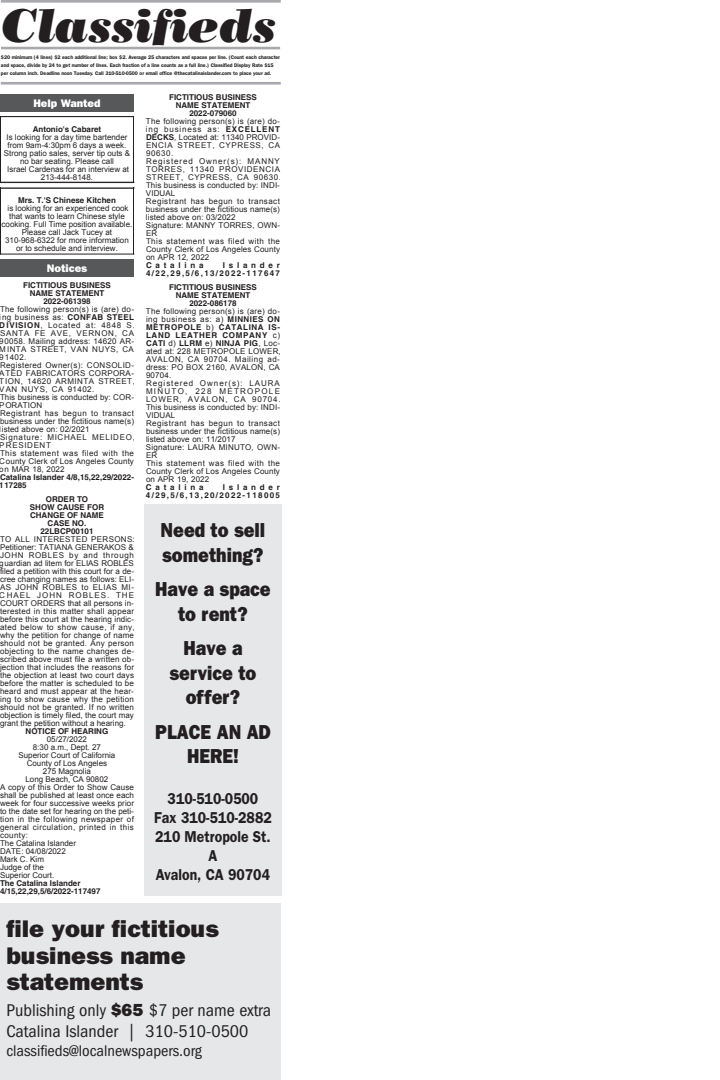
<style>
.page{position:relative;width:720px;height:1080px;background:#fff}
.page>*{position:absolute;margin:0;border:0;box-sizing:border-box;transform-origin:0 0}
.t1{font:italic 47.2px "Bodoni Poster";letter-spacing:-.01em;color:#231f20}
.t2{font:800 24.2px/26.4px "Franklin Gothic";color:#231f20}
.t3{font:800 20.3px/24.4px "Franklin Gothic";color:#231f20;text-align:center;scale:.88 1}
.t4{font:condensed 17.6px/21.1px "Franklin Gothic";color:#231f20}
.t5{font:condensed 16px "Franklin Gothic";color:#231f20}
.t6{font:600 15.8px/19px "Franklin Gothic";color:#231f20;text-align:center;scale:.88 1}
.t7{font:800 11px "Franklin Gothic";color:#fff}
.t8{font:8px/8px "Arial";letter-spacing:.015em;color:#231f20}
.t9{font:8px/8px "Arial";letter-spacing:.04em;color:#231f20}
.t10{font:700 8px/8px "Helvetica";color:#231f20;text-align:center}
.t11{font:700 8px/8px "Helvetica";letter-spacing:.17em;color:#231f20;text-align:right}
.t12{font:8px "Arial";letter-spacing:.045em;color:#231f20}
.t13{font:700 8px "Helvetica";letter-spacing:.47em;color:#231f20}
.t14{font:600 5.2px/7.9px "Franklin Gothic";letter-spacing:-.015em;color:#231f20}
.s1{font-family:"Helvetica";font-weight:700}
.s2{font-family:"Arial";font-weight:400}
.s3{font-weight:800;font-stretch:normal}
</style>
<div class="page">
<div style="left:0;top:904px;width:280px;height:176px;background:#e6e7e9"></div>
<hr style="left:1px;top:47px;width:279px;height:2px;background:#a8a9ad">
<hr style="left:1px;top:82px;width:280px;height:3px;background:#a8a9ad">
<hr style="left:1px;top:0;width:280px;height:3px;background:#a8a9ad">
<div style="left:144px;top:505px;width:138px;height:391px;background:#e6e7e9"></div>
<div style="left:0;top:94px;width:134px;height:18px;background:#57585a"></div>
<div style="left:0;top:116px;width:134px;height:67px;border:1px solid #231f20"></div>
<div style="left:0;top:188px;width:134px;height:67px;border:1px solid #231f20"></div>
<div style="left:0;top:259px;width:134px;height:18px;background:#57585a"></div>
<h1 class="t1" style="left:1px;top:-3px;width:277px">Classifieds</h1>
<p class="t14" style="left:1px;top:53px;width:281px">$20 minimum (4 lines) $2 each additional line; box $2. Average 25 characters and spaces per line. (Count each character and space, divide by 24 to get number of lines. Each fraction of a line counts as a full line.) Classified Display Rate $15 per column inch. Deadline noon Tuesday. Call 310-510-0500 or email office @thecatalinaislander.com to place your ad.</p>
<h3 class="t7" style="left:33px;top:96px;width:69px">Help Wanted</h3>
<p class="t10" style="left:33px;top:125px;width:70px">Antonio's Cabaret</p>
<p class="t8" style="left:4px;top:133px;width:128px;text-align:center">Is looking for a day time bartender from 9am-4:30pm 6 days a week.<br>Strong patio sales, server tip outs &amp; no bar seating. Please call<br>Israel Cardenas for an interview at<br>213-444-8148.</p>
<p class="t10" style="left:18px;top:196px;width:99px">Mrs. T.'S Chinese Kitchen</p>
<p class="t8" style="left:2px;top:204px;width:132px;text-align:center">is looking for an experienced cook that wants to learn Chinese style cooking. Full Time position available.<br>Please call Jack Tucey at<br>310-968-6322 for more information or to schedule and interview.</p>
<h3 class="t7" style="left:47px;top:262px;width:42px">Notices</h3>
<p class="t10" style="left:23px;top:281px;width:89px">FICTITIOUS BUSINESS<br>NAME STATEMENT<br>2022-061398</p>
<p class="t9" style="left:0;top:305px;width:136px">The following person(s) is (are) do&shy;ing business as: <span class="s1">CONFAB STEEL<br>DIVISION</span>, Located at: 4848 S.<br>SANTA FE AVE, VERNON, CA<br>90058. Mailing address: 14620 AR-<br>MINTA STREET, VAN NUYS, CA<br>91402.<br>Registered Owner(s): CONSOLID-<br>ATED FABRICATORS CORPORA-<br>TION, 14620 ARMINTA STREET,<br>VAN NUYS, CA 91402.<br>This business is conducted by: COR-<br>PORATION<br>Registrant has begun to transact business under the fictitious name(s) listed above on: 02/2021<br>Signature: MICHAEL MELIDEO,<br>PRESIDENT<br>This statement was filed with the<br>County Clerk of Los Angeles County on MAR 18, 2022</p>
<p class="t10" style="left:0;top:473px;width:135px;text-align:left">Catalina Islander 4/8,15,22,29/2022-<br>117285</p>
<p class="t10" style="left:30px;top:495px;width:76px">ORDER TO<br>SHOW CAUSE FOR<br>CHANGE OF NAME<br>CASE NO.<br>22LBCP00101</p>
<p class="t8" style="left:0;top:535px;width:136px">TO ALL INTERESTED PERSONS:<br>Petitioner: TATIANA GENERAKOS &amp; JOHN ROBLES by and through guardian ad litem for ELIAS ROBLES filed a petition with this court for a de&shy;cree changing names as follows: ELI-AS JOHN ROBLES to ELIAS MI-CHAEL JOHN ROBLES. THE COURT ORDERS that all persons in&shy;terested in this matter shall appear before this court at the hearing indic&shy;ated below to show cause, if any, why the petition for change of name should not be granted. Any person objecting to the name changes de&shy;scribed above must file a written ob&shy;jection that includes the reasons for the objection at least two court days before the matter is scheduled to be heard and must appear at the hear&shy;ing to show cause why the petition should not be granted. If no written objection is timely filed, the court may grant the petition without a hearing.</p>
<p class="t10" style="left:26px;top:727px;width:84px">NOTICE OF HEARING</p>
<p class="t8" style="left:47px;top:735px;width:42px">05/27/2022</p>
<p class="t8" style="left:33px;top:743px;width:70px">8:30 a.m., Dept. 27</p>
<p class="t8" style="left:18px;top:751px;width:98px">Superior Court of California</p>
<p class="t8" style="left:27px;top:759px;width:82px">County of Los Angeles</p>
<p class="t8" style="left:43px;top:767px;width:50px">275 Magnolia</p>
<p class="t8" style="left:26px;top:775px;width:84px">Long Beach, CA 90802</p>
<p class="t8" style="left:0;top:783px;width:136px">A copy of this Order to Show Cause</p>
<p class="t8" style="left:0;top:791px;width:136px">shall be published at least once each</p>
<p class="t8" style="left:0;top:799px;width:136px">week for four successive weeks prior</p>
<p class="t8" style="left:0;top:807px;width:135px">to the date set for hearing on the peti-</p>
<p class="t12" style="left:0;top:814px;width:135px">tion in the following newspaper of</p>
<p class="t12" style="left:0;top:822px;width:135px">general circulation, printed in this</p>
<p class="t8" style="left:0;top:831px;width:30px">county:</p>
<p class="t8" style="left:0;top:839px;width:78px">The Catalina Islander</p>
<p class="t8" style="left:0;top:847px;width:67px">DATE: 04/08/2022</p>
<p class="t8" style="left:0;top:855px;width:45px">Mark C. Kim</p>
<p class="t8" style="left:0;top:863px;width:46px">Judge of the</p>
<p class="t8" style="left:0;top:871px;width:56px">Superior Court.</p>
<p class="t10" style="left:0;top:879px;width:102px;text-align:left">The Catalina Islander<br>4/15,22,29,5/6/2022-117497</p>
<p class="t10" style="left:169px;top:93px;width:89px">FICTITIOUS BUSINESS<br>NAME STATEMENT<br>2022-079060</p>
<p class="t8" style="left:146px;top:117px;width:136px">The following person(s) is (are) do&shy;ing business as: <span class="s1">EXCELLENT<br>DECKS</span>, Located at: 11340 PROVID-<br>ENCIA STREET, CYPRESS, CA<br>90630.<br>Registered Owner(s): MANNY<br>TORRES, 11340 PROVIDENCIA<br>STREET, CYPRESS, CA 90630.<br>This business is conducted by: INDI-<br>VIDUAL<br>Registrant has begun to transact business under the fictitious name(s) listed above on: 03/2022<br>Signature: MANNY TORRES, OWN-<br>ER<br>This statement was filed with the<br>County Clerk of Los Angeles County on APR 12, 2022</p>
<p class="t13" style="left:146px;top:260px;width:59px">Catalina</p>
<p class="t11" style="left:146px;top:261px;width:136px">Islander<br>4/22,29,5/6,13/2022-117647</p>
<p class="t10" style="left:169px;top:283px;width:89px">FICTITIOUS BUSINESS<br>NAME STATEMENT<br>2022-086178</p>
<p class="t8" style="left:146px;top:307px;width:136px">The following person(s) is (are) do&shy;ing business as: a) <span class="s1">MINNIES ON</span></p>
<p class="t10" style="left:146px;top:323px;width:136px;text-align:justify">METROPOLE <span class="s2">b)</span> CATALINA IS-LAND LEATHER COMPANY <span class="s2">c)<br></span>CATI <span class="s2">d)</span> LLRM <span class="s2">e)</span> NINJA PIG<span class="s2">, Loc-</span></p>
<p class="t8" style="left:146px;top:347px;width:136px">ated at: 228 METROPOLE LOWER,<br>AVALON, CA 90704. Mailing ad&shy;dress: PO BOX 2160, AVALON, CA<br>90704.<br>Registered Owner(s): LAURA<br>MINUTO, 228 METROPOLE<br>LOWER, AVALON, CA 90704.<br>This business is conducted by: INDI-<br>VIDUAL<br>Registrant has begun to transact business under the fictitious name(s) listed above on: 11/2017<br>Signature: LAURA MINUTO, OWN-<br>ER<br>This statement was filed with the<br>County Clerk of Los Angeles County on APR 19, 2022</p>
<p class="t13" style="left:146px;top:482px;width:59px">Catalina</p>
<p class="t11" style="left:146px;top:483px;width:136px">Islander<br>4/29,5/6,13,20/2022-118005</p>
<h3 class="t3" style="left:161px;top:518px;width:121px;text-align:left">Need to sell something?</h3>
<h3 class="t3" style="left:155px;top:577px;width:133px">Have a space to rent?</h3>
<h3 class="t3" style="left:170px;top:636px;width:100px">Have a service to offer?</h3>
<h3 class="t3" style="left:155px;top:720px;width:133px">PLACE AN AD<br>HERE!</h3>
<h3 class="t6" style="left:154px;top:789px;width:135px">310-510-0500<br>Fax 310-510-2882<br>210 Metropole St.<br>A<br>Avalon, CA 90704</h3>
<h2 class="t2" style="left:6px;top:916px;width:214px">file your fictitious business name statements</h2>
<h3 class="t4" style="left:6px;top:1000px;width:266px">Publishing only <span class="s3">$65</span> $7 per name extra<br>Catalina Islander | 310-510-0500</h3>
<h3 class="t5" style="left:6px;top:1042px;width:197px">classifieds@localnewspapers.org</h3>
</div>
